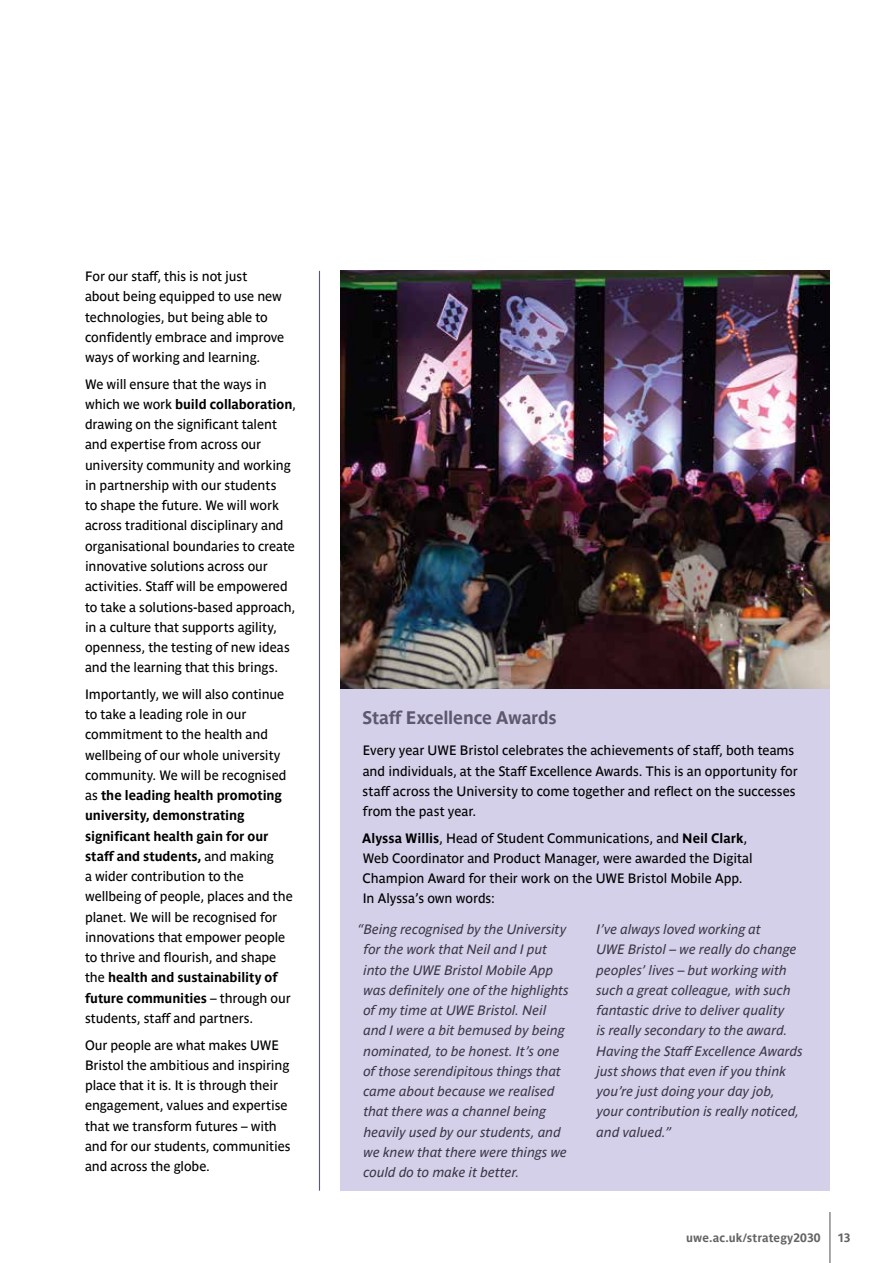
<style>
.page{position:relative;width:893px;height:1263px;background:#fff}
.page>*{position:absolute;margin:0;border:0;box-sizing:border-box;transform-origin:0 0}
.t1{font:700 18px "Parisine Pro";letter-spacing:-.01em;color:#5d586f}
.t2{font:13.5px/20.2px "Parisine Pro";letter-spacing:-.005em;color:#000}
.t3{font:italic 13.5px/20.2px "Parisine Pro";color:#3b3747}
.t4{font:700 12px "Parisine Pro";letter-spacing:.005em;color:#646363}
.s1{font-weight:700}
</style>
<div class="page">
<hr style="left:829px;top:1212px;width:1px;height:51px;background:#646363">
<div style="left:340px;top:628px;width:489px;height:563px;background:#d5d0e9"></div>
<hr style="left:319px;top:271px;width:1px;height:920px;background:#5d586f">
<img style="left:340px;top:271px;width:489px;height:418px">
<p class="t2" style="left:85px;top:265px;width:201px">For our staff, this is not just about being equipped to use new technologies, but being able to confidently embrace and improve ways of working and learning.</p>
<p class="t2" style="left:85px;top:373px;width:213px">We will ensure that the ways in which we work <span class="s1">build collaboration</span>, drawing on the significant talent and expertise from across our university community and working in partnership with our students<br>to shape the future. We will work across traditional disciplinary and organisational boundaries to create innovative solutions across our activities. Staff will be empowered to take a solutions-based approach, in a culture that supports agility, openness, the testing of new ideas and the learning that this brings.</p>
<p class="t2" style="left:85px;top:683px;width:209px">Importantly, we will also continue to take a leading role in our commitment to the health and wellbeing of our whole university community. We will be recognised as <span class="s1">the leading health promoting university, demonstrating significant health gain for our staff and students,</span> and making<br>a wider contribution to the wellbeing of people, places and the planet. We will be recognised for innovations that empower people to thrive and flourish, and shape the <span class="s1">health and sustainability of future communities</span> – through our students, staff and partners.</p>
<p class="t2" style="left:85px;top:1033px;width:207px">Our people are what makes UWE<br>Bristol the ambitious and inspiring place that it is. It is through their engagement, values and expertise that we transform futures – with and for our students, communities and across the globe.</p>
<h1 class="t1" style="left:362px;top:704px;width:196px">Staff Excellence Awards</h1>
<p class="t2" style="left:363px;top:739px;width:437px">Every year UWE Bristol celebrates the achievements of staff, both teams and individuals, at the Staff Excellence Awards. This is an opportunity for staff across the University to come together and reflect on the successes from the past year.</p>
<p class="t2" style="left:362px;top:826px;width:392px"><span class="s1">Alyssa Willis</span>, Head of Student Communications, and <span class="s1">Neil Clark</span>, Web Coordinator and Product Manager, were awarded the Digital Champion Award for their work on the UWE Bristol Mobile App.<br>In Alyssa’s own words:</p>
<p class="t3" style="left:363px;top:918px;width:207px;text-indent:-6px">“Being recognised by the University for the work that Neil and I put into the UWE Bristol Mobile App was definitely one of the highlights of my time at UWE Bristol. Neil and I were a bit bemused by being nominated, to be honest. It’s one of those serendipitous things that came about because we realised that there was a channel being heavily used by our students, and we knew that there were things we could do to make it better.</p>
<p class="t3" style="left:596px;top:918px;width:208px">I’ve always loved working at<br>UWE Bristol – we really do change peoples’ lives – but working with such a great colleague, with such fantastic drive to deliver quality<br>is really secondary to the award.<br>Having the Staff Excellence Awards just shows that even if you think you’re just doing your day job, your contribution is really noticed, and valued.”</p>
<p class="t4" style="left:686px;top:1229px;width:136px">uwe.ac.uk/strategy2030</p>
<p class="t4" style="left:838px;top:1229px;width:14px">13</p>
</div>
